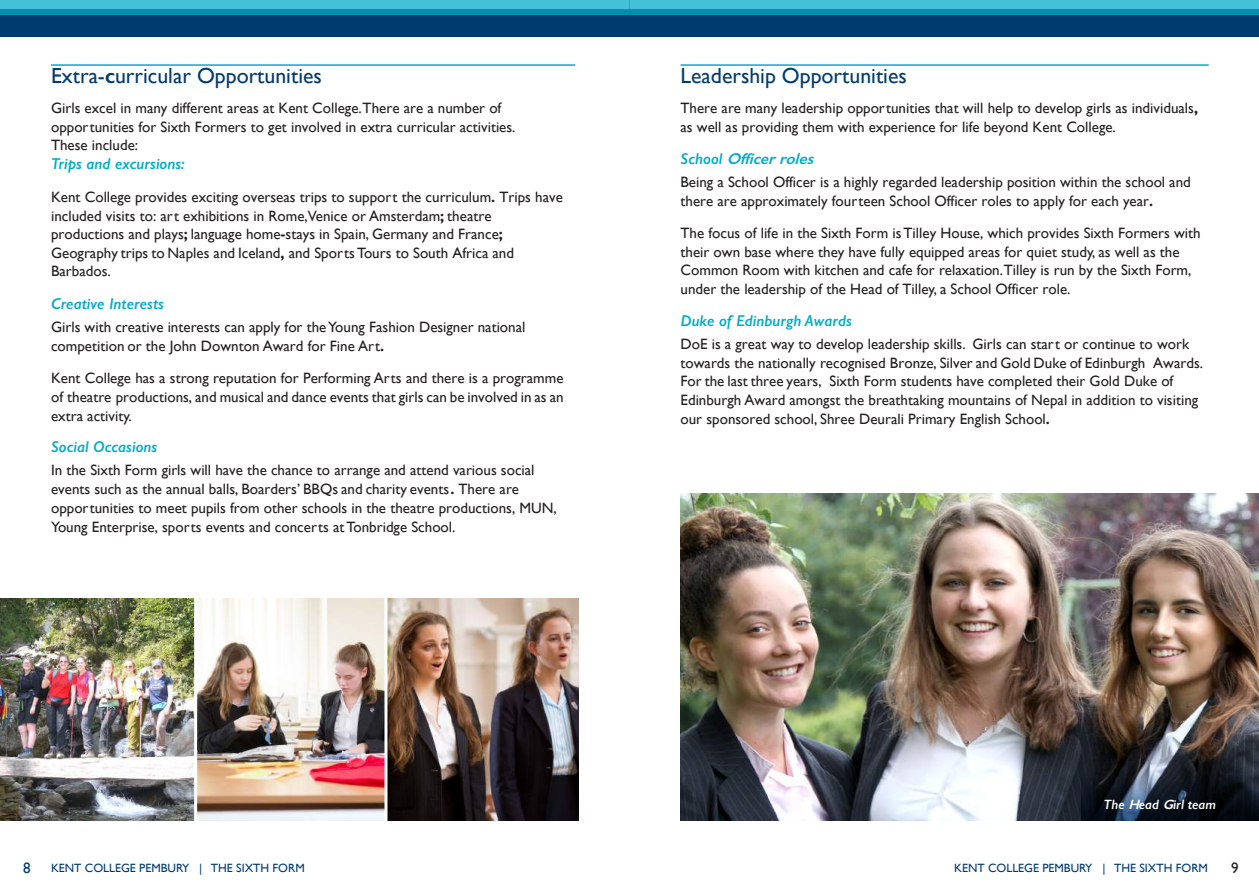
<style>
.page{position:relative;width:1259px;height:893px;background:#fff}
.page>*{position:absolute;margin:0;border:0;box-sizing:border-box;transform-origin:0 0}
.t1{font:21.75px "Gill Sans";color:#003b70}
.t2{font:italic 600 15.75px "Gill Sans";color:#00acc8}
.t3{font:italic 600 15.75px "Gill Sans";color:#00acc8}
.t4{font:15px/18.8px "Gill Sans";color:#231f20}
.t5{font:15px "Gill Sans";color:#003b70}
.t6{font:15px "Gill Sans";color:#231f20}
.t7{font:italic 600 13.5px "Gill Sans";color:#fff}
.t8{font:12px "Gill Sans";color:#003b70}
.s1{font-weight:600}
.s2{font-weight:700}
.s3{font-style:inherit}
</style>
<div class="page">
<div style="left:0;top:10px;width:629px;height:27px;background:#003b70"></div>
<svg style="left:0;top:0;width:629px;height:15px;background:#28acc6"></svg>
<div style="left:629px;top:10px;width:630px;height:27px;background:#003b70"></div>
<svg style="left:629px;top:0;width:630px;height:15px;background:#28acc6"></svg>
<hr style="left:51px;top:64px;width:524px;height:2px;background:#00acc8">
<hr style="left:680px;top:64px;width:528px;height:2px;background:#00acc8">
<img style="left:387px;top:599px;width:191px;height:222px">
<img style="left:0;top:599px;width:384px;height:222px">
<img style="left:680px;top:493px;width:579px;height:328px">
<svg style="left:1081px;top:754px;width:178px;height:67px;background:#1d242e"></svg>
<hr style="left:194px;top:584px;width:3px;height:258px;background:#fff">
<h1 class="t1" style="left:51px;top:63px;width:272px">Extra-<span class="s1">c</span>urricular Opportunities</h1>
<p class="t4" style="left:51px;top:99px;width:466px">Girls excel in many different areas at Kent College. There are a number of opportunities for Sixth Formers to get involved in extra curricular activities.<br>These include:</p>
<p class="t2" style="left:51px;top:154px;width:135px">Trips and excursions:</p>
<p class="t4" style="left:51px;top:188px;width:513px">Kent College provides exciting overseas trips to support the curriculum<span class="s2">.</span> Trips have included visits to: art exhibitions in Rome,Venice or Amsterdam<span class="s2">;</span> theatre productions and plays<span class="s2">;</span> language home<span class="s2">-</span>stays in Spain, Germany and France<span class="s2">; </span>Geography trips to Naples and Iceland<span class="s2">,</span> and Sports Tours to South Africa and Barbados.</p>
<p class="t2" style="left:51px;top:294px;width:114px">Creative Interests</p>
<p class="t4" style="left:51px;top:318px;width:476px">Girls with creative interests can apply for the Young Fashion Designer national competition or the John Downton Award for Fine Art<span class="s2">.</span></p>
<p class="t4" style="left:51px;top:369px;width:514px;text-align:justify">Kent College has a strong reputation for Performing Arts and there is a programme of theatre productions, and musical and dance events that girls can be involved in as an extra activity.</p>
<p class="t2" style="left:51px;top:438px;width:108px">Social Occasions</p>
<p class="t4" style="left:51px;top:461px;width:507px">In the Sixth Form girls will have the chance to arrange and attend various social events such as the annual balls, Boarders’ BBQs and charity events<span class="s2">.</span> There are opportunities to meet pupils from other schools in the theatre productions, MUN, Young Enterprise, sports events and concerts at Tonbridge School.</p>
<h1 class="t1" style="left:680px;top:63px;width:228px">Leadership Opportunities</h1>
<p class="t4" style="left:680px;top:99px;width:519px">There are many leadership opportunities that will help to develop girls as individuals<span class="s2">, </span>as well as providing them with experience for life beyond Kent College.</p>
<p class="t3" style="left:680px;top:149px;width:139px"><span class="s3">S c h o o l</span> Officerroles</p>
<p class="t4" style="left:680px;top:173px;width:512px">Being a School Officer is a highly regarded leadership position within the school and there are approximately fourteen School Officer roles to apply for each year<span class="s2">.</span></p>
<p class="t4" style="left:680px;top:224px;width:521px">The focus of life in the Sixth Form is Tilley House, which provides Sixth Formers with their own base where they have fully equipped areas for quiet study, as well as the Common Room with kitchen and cafe for relaxation. Tilley is run by the Sixth Form, under the leadership of the Head of Tilley, a School Officer role.</p>
<p class="t2" style="left:680px;top:311px;width:173px">Duke of Edinburgh Awards</p>
<p class="t4" style="left:680px;top:335px;width:524px">DoE is a great way to develop leadership skills. Girls can start or continue to work towards the nationally recognised Bronze, Silver and Gold Duke of Edinburgh Awards.<br>For the last three years, Sixth Form students have completed their Gold Duke of Edinburgh Award amongst the breathtaking mountains of Nepal in addition to visiting our sponsored school, Shree Deurali Primary English School<span class="s2">.</span></p>
<p class="t7" style="left:1104px;top:797px;width:114px">The <span class="s3">H</span>ead <span class="s3">G</span>irl team</p>
<p class="t5" style="left:23px;top:859px;width:9px">8</p>
<p class="t8" style="left:51px;top:860px;width:255px">KENT COLLEGE PEMBURY | THE SIXTH FORM</p>
<p class="t8" style="left:954px;top:860px;width:255px">KENT COLLEGE PEMBURY | THE SIXTH FORM</p>
<p class="t6" style="left:1231px;top:859px;width:9px">9</p>
</div>
